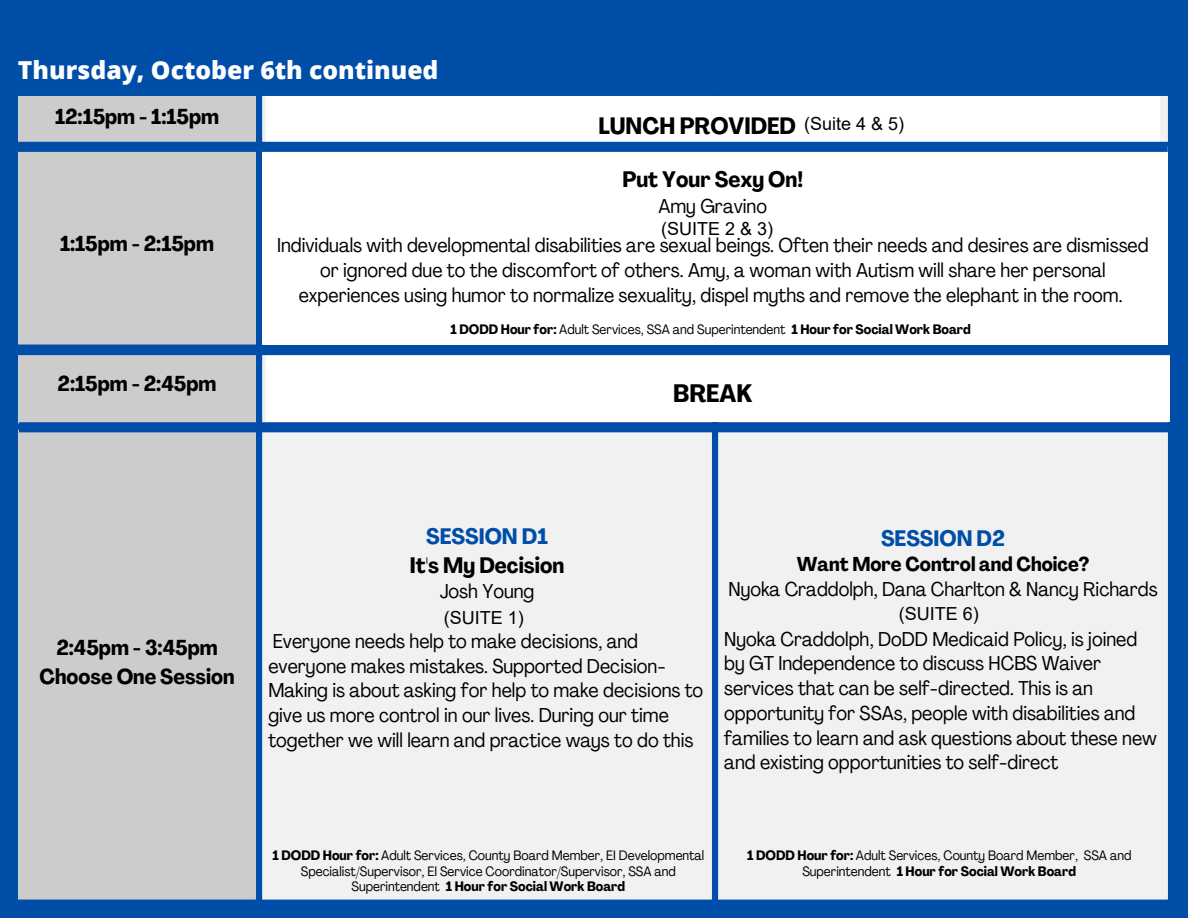
<style>
.page{position:relative;width:1188px;height:918px;background:#004ea8}
.page>*{position:absolute;margin:0;border:0;box-sizing:border-box;transform-origin:0 0}
.t1{font:700 condensed 24.9px "Agrandir";color:#000}
.t2{font:800 24.75px "Open Sans";color:#fff}
.t3{font:700 condensed 23.4px "Agrandir";color:#000}
.t4{font:700 condensed 22.05px "Agrandir";color:#000}
.t5{font:700 condensed 22.05px "Agrandir";color:#004ea8}
.t6{font:700 condensed 21.3px/29.2px "Agrandir";color:#000;text-align:center}
.t7{font:condensed 19.8px/24.8px "Agrandir";color:#000}
.t8{font:700 condensed 19.8px "Agrandir";color:#000}
.t9{font:18px "Arial";color:#000}
.t10{font:condensed 13.5px/15.8px "Agrandir";color:#000;text-align:center}
.t11{font:700 condensed 13.5px "Agrandir";color:#000}
.s1{font-weight:400}
.s2{font-weight:700}
</style>
<div class="page">
<div style="left:18px;top:96px;width:238px;height:804px;background:#ccc"></div>
<div style="left:262px;top:96px;width:906px;height:804px;background:#f1f1f1"></div>
<div style="left:266px;top:96px;width:893px;height:64px;background:#fff"></div>
<div style="left:262px;top:147px;width:906px;height:199px;background:#fff"></div>
<div style="left:266px;top:350px;width:903px;height:72px;background:#fff"></div>
<div style="left:18px;top:345px;width:1157px;height:10px;background:#004ea8"></div>
<div style="left:11px;top:142px;width:1157px;height:10px;background:#004ea8"></div>
<div style="left:19px;top:422px;width:1150px;height:10px;background:#004ea8"></div>
<p class="t2" style="left:18px;top:53px;width:422px">Thursday, October 6th continued</p>
<p class="t6" style="left:55px;top:104px;width:165px">12:15pm - 1:15pm</p>
<p class="t6" style="left:60px;top:231px;width:155px">1:15pm - 2:15pm</p>
<p class="t6" style="left:58px;top:371px;width:160px">2:15pm - 2:45pm</p>
<p class="t3" style="left:598px;top:116px;width:199px">LUNCH PROVIDED</p>
<p class="t4" style="left:622px;top:170px;width:182px">Put Your Sexy On!</p>
<p class="t7" style="left:277px;top:188px;width:873px;line-height:39.3px;text-align:center">Amy Gravino<br>Individuals with developmental disabilities are sexual beings. Often their needs and desires are dismissed</p>
<p class="t7" style="left:299px;top:260px;width:825px;text-align:center">or ignored due to the discomfort of others. Amy, a woman with Autism will share her personal experiences using humor to normalize sexuality, dispel myths and remove the elephant in the room.</p>
<p class="t9" style="left:804px;top:112px;width:102px">(Suite 4 &amp; 5)</p>
<p class="t9" style="left:661px;top:216px;width:114px">(SUITE 2 &amp; 3)</p>
<p class="t11" style="left:450px;top:324px;width:522px">1 DODD Hour for: <span class="s1">Adult Services, SSA and Superintendent</span> 1 Hour for Social Work Board</p>
<p class="t1" style="left:673px;top:383px;width:81px">BREAK</p>
<p class="t6" style="left:40px;top:635px;width:196px">2:45pm - 3:45pm<br>Choose One Session</p>
<p class="t5" style="left:426px;top:528px;width:123px">SESSION D1</p>
<p class="t4" style="left:410px;top:556px;width:156px">It's My Decision</p>
<p class="t7" style="left:440px;top:581px;width:96px">Josh Young</p>
<p class="t7" style="left:268px;top:631px;width:436px">Everyone needs help to make decisions, and everyone makes mistakes. Supported Decision-Making is about asking for help to make decisions to give us more control in our lives. During our time together we will learn and practice ways to do this</p>
<p class="t5" style="left:881px;top:529px;width:125px">SESSION D2</p>
<p class="t8" style="left:797px;top:557px;width:294px">Want More Control and Choice?</p>
<p class="t7" style="left:728px;top:579px;width:431px">Nyoka Craddolph, Dana Charlton &amp; Nancy Richards</p>
<p class="t7" style="left:724px;top:628px;width:434px">Nyoka Craddolph, DoDD Medicaid Policy, is joined by GT Independence to discuss HCBS Waiver services that can be self-directed. This is an opportunity for SSAs, people with disabilities and families to learn and ask questions about these new and existing opportunities to self-direct</p>
<p class="t9" style="left:444px;top:605px;width:82px">(SUITE 1)</p>
<p class="t9" style="left:899px;top:601px;width:82px">(SUITE 6)</p>
<p class="t10" style="left:273px;top:849px;width:433px"><span class="s2">1 DODD Hour for:</span> Adult Services, County Board Member, EI Developmental<br>Specialist/Supervisor, EI Service Coordinator/Supervisor, SSA and<br>Superintendent <span class="s2">1 Hour for Social Work Board</span></p>
<p class="t10" style="left:747px;top:849px;width:386px"><span class="s2">1 DODD Hour for:</span> Adult Services, County Board Member, SSA and<br>Superintendent <span class="s2">1 Hour for Social Work Board</span></p>
</div>
